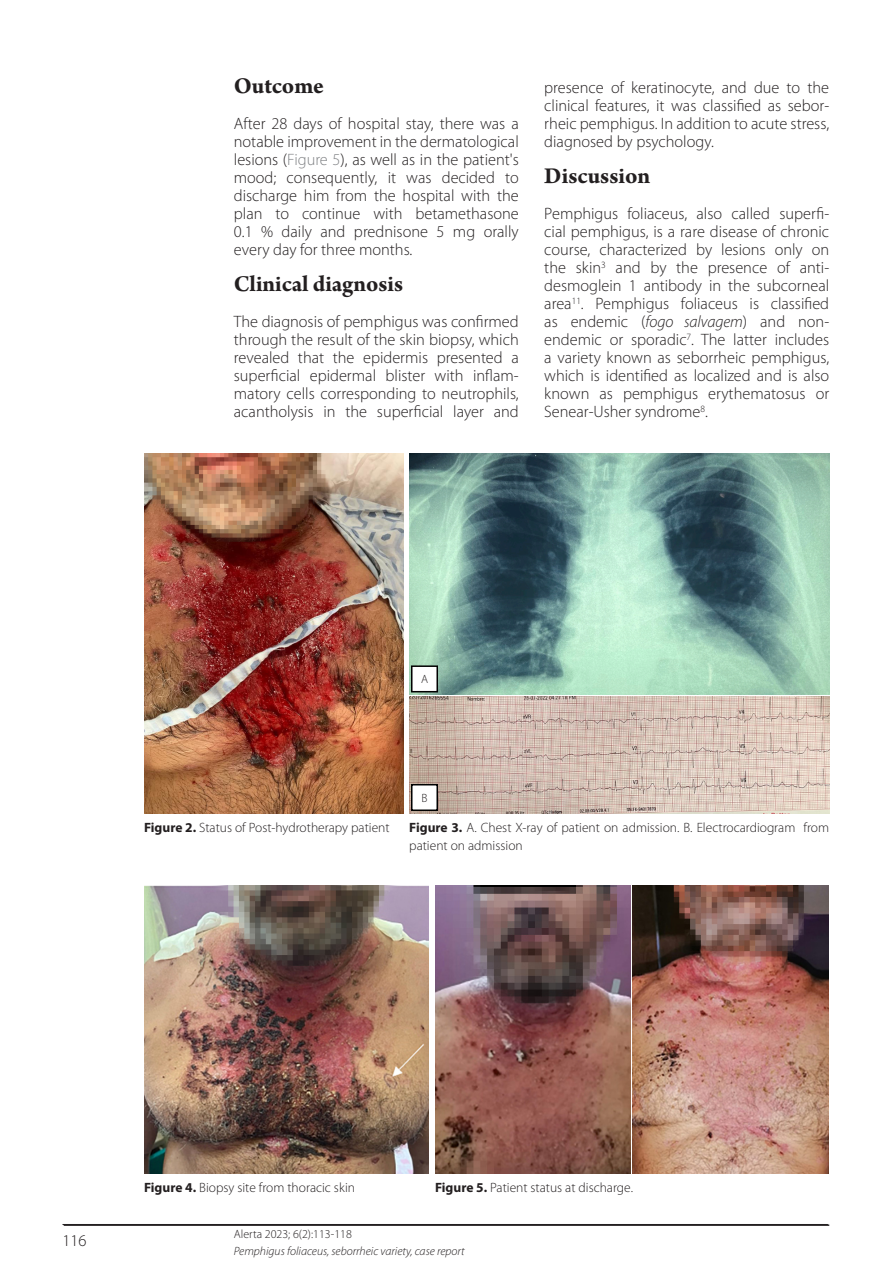
<style>
.page{position:relative;width:893px;height:1276px;background:#fff}
.page>*{position:absolute;margin:0;border:0;box-sizing:border-box;transform-origin:0 0}
.TITULO{font:700 24px "Arno Pro";color:#231f20}
.Primer_parrafo{font:300 16.5px/18px "Myriad Pro";color:#231f20;text-align:justify}
.Figura__Tabla__Titulo{font:300 13.5px/18px "Myriad Pro";color:#231f20}
.t1{font:italic 300 12px "Myriad Pro";color:#231f20}
.t2{font:300 12px "Myriad Pro";color:#231f20}
.s1{color:#808285}
.s2{font-style:italic}
.s3{font-weight:700}
</style>
<div class="page">
<hr style="left:64px;top:1224px;width:765px;height:1px;background:#231f20">
<img style="left:144px;top:885px;width:285px;height:288px">
<img style="left:435px;top:885px;width:394px;height:288px">
<img style="left:144px;top:453px;width:259px;height:360px">
<img style="left:409px;top:453px;width:420px;height:241px">
<img style="left:409px;top:696px;width:420px;height:117px">
<div style="left:412px;top:666px;width:25px;height:25px;background:#fff"></div>
<div style="left:411px;top:665px;width:27px;height:27px;border:2px solid #000"></div>
<div style="left:412px;top:784px;width:25px;height:26px;background:#fff"></div>
<div style="left:411px;top:784px;width:27px;height:27px;border:2px solid #000"></div>
<hr style="left:63px;top:1224px;width:765px;height:1px;background:#231f20">
<p class="TITULO" style="left:234px;top:72px;width:92px">Outcome</p>
<p class="Primer_parrafo" style="left:234px;top:115px;width:286px">After 28 days of hospital stay, there was a notable improvement in the dermatological lesions (<span class="s1">Figure 5</span>), as well as in the patient's mood; consequently, it was decided to discharge him from the hospital with the plan to continue with betamethasone 0.1 % daily and prednisone 5 mg orally every day for three months.</p>
<p class="TITULO" style="left:234px;top:270px;width:171px">Clinical diagnosis</p>
<p class="Primer_parrafo" style="left:234px;top:313px;width:286px">The diagnosis of pemphigus was confirmed through the result of the skin biopsy, which revealed that the epidermis presented a superficial epidermal blister with inflam&shy;matory cells corresponding to neutrophils, acantholysis in the superficial layer and</p>
<p class="Primer_parrafo" style="left:544px;top:79px;width:286px">presence of keratinocyte, and due to the clinical features, it was classified as sebor&shy;rheic pemphigus. In addition to acute stress, diagnosed by psychology.</p>
<p class="TITULO" style="left:544px;top:162px;width:108px">Discussion</p>
<p class="Primer_parrafo" style="left:544px;top:205px;width:286px">Pemphigus foliaceus, also called superfi&shy;cial pemphigus, is a rare disease of chronic course, characterized by lesions only on the skin<sup>3</sup> and by the presence of anti&shy;desmoglein 1 antibody in the subcorneal area<sup>11</sup>. Pemphigus foliaceus is classified as endemic (<span class="s2">fogo salvagem</span>) and non&shy;endemic or sporadic<sup>7</sup>. The latter includes a variety known as seborrheic pemphigus, which is identified as localized and is also known as pemphigus erythematosus or Senear-Usher syndrome<sup>8</sup>.</p>
<p class="t2" style="left:421px;top:672px;width:9px">A</p>
<p class="t2" style="left:421px;top:791px;width:8px">B</p>
<p class="Figura__Tabla__Titulo" style="left:144px;top:818px;width:247px"><span class="s3">Figure 2.</span> Status of Post-hydrotherapy patient</p>
<p class="Figura__Tabla__Titulo" style="left:409px;top:818px;width:421px"><span class="s3">Figure 3.</span> A. Chest X-ray of patient on admission. B. Electrocardiogram from patient on admission</p>
<p class="Figura__Tabla__Titulo" style="left:144px;top:1178px;width:212px"><span class="s3">Figure 4.</span> Biopsy site from thoracic skin</p>
<p class="Figura__Tabla__Titulo" style="left:435px;top:1178px;width:200px"><span class="s3">Figure 5.</span> Patient status at discharge.</p>
<p class="Primer_parrafo" style="left:63px;top:1231px;width:26px">116</p>
<p class="t2" style="left:234px;top:1227px;width:120px">Alerta 2023; 6(2):113-118</p>
<p class="t1" style="left:234px;top:1243px;width:232px">Pemphigus foliaceus, seborrheic variety, case report</p>
</div>
